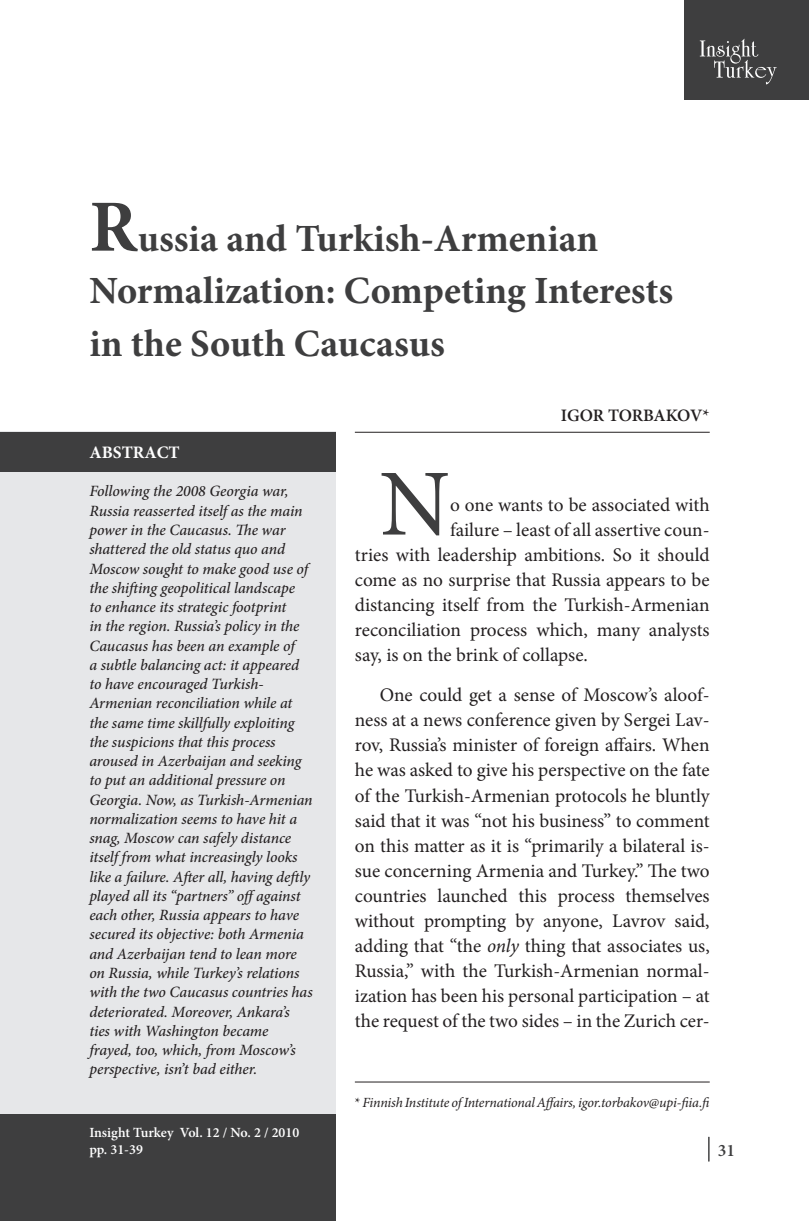
<style>
.page{position:relative;width:809px;height:1221px;background:#fff}
.page>*{position:absolute;margin:0;border:0;box-sizing:border-box;transform-origin:0 0}
.t1{font:94.67px "Minion Pro";color:#3e3e3f}
.t2{font:700 38.5px/52.5px "Minion Pro";color:#3e3e3f}
.t3{font:19.25px/25px "Minion Pro";color:#231f20;text-align:justify}
.t4{font:600 17.5px "Minion Pro";letter-spacing:-.01em;color:#231f20}
.t5{font:700 17.5px "Minion Pro";color:#fff}
.t6{font:600 17.5px "Minion Pro";color:#3e3e3f}
.t7{font:italic 500 15.75px/19.2px "Minion Pro";letter-spacing:-.005em;color:#231f20}
.t8{font:italic 14px "Minion Pro";letter-spacing:-.015em;color:#231f20}
.t9{font:600 14px/16.6px "Minion Pro";color:#fff}
.s1{font-size:73.5px}
.s2{font-style:italic}
.s3{font-style:normal}
</style>
<div class="page">
<svg style="left:708px;top:1136px;width:1px;height:25px"></svg>
<hr style="left:355px;top:1081px;width:354px;height:1px;background:#231f20">
<div style="left:685px;top:0;width:124px;height:99px;background:#3e3e3f"></div>
<svg style="left:699px;top:39px;width:77px;height:45px"></svg>
<hr style="left:355px;top:432px;width:354px;height:1px;background:#231f20">
<div style="left:0;top:432px;width:335px;height:788px;background:#e6e7e9"></div>
<div style="left:0;top:432px;width:335px;height:39px;background:#3e3e3f"></div>
<div style="left:0;top:1114px;width:335px;height:106px;background:#3e3e3f"></div>
<h2 class="t2" style="left:89px;top:211px;width:585px"><span class="s1">R</span>ussia and Turkish-Armenian<br>Normalization: Competing Interests in the South Caucasus</h2>
<p class="t5" style="left:89px;top:440px;width:92px">ABSTRACT</p>
<p class="t7" style="left:89px;top:481px;width:225px">Following the 2008 Georgia war, Russia reasserted itself as the main power in the Caucasus. The war shattered the old status quo and Moscow sought to make good use of the shifting geopolitical landscape<br>to enhance its strategic footprint<br>in the region. Russia’s policy in the Caucasus has been an example of<br>a subtle balancing act: it appeared to have encouraged Turkish-Armenian reconciliation while at the same time skillfully exploiting the suspicions that this process aroused in Azerbaijan and seeking to put an additional pressure on Georgia. Now, as Turkish-Armenian normalization seems to have hit a snag, Moscow can safely distance itself from what increasingly looks like a failure. After all, having deftly played all its “partners” offagainst each other, Russia appears to have secured its objective: both Armenia and Azerbaijan tend to lean more on Russia, while Turkey’s relations with the two Caucasus countries has deteriorated. Moreover, Ankara’s ties with Washington became frayed, too, which, from Moscow’s perspective, isn’t bad either.</p>
<p class="t9" style="left:89px;top:1124px;width:211px">Insight Turkey Vol. 12 / No. 2 / 2010 pp. 31-39</p>
<p class="t4" style="left:561px;top:403px;width:150px">IGOR TORBAKOV*</p>
<h1 class="t1" style="left:379px;top:441px;width:72px">N</h1>
<p class="t3" style="left:450px;top:492px;width:261px">o one wants to be associated with</p>
<p class="t3" style="left:450px;top:517px;width:261px">failure – least of all assertive coun-</p>
<p class="t3" style="left:355px;top:542px;width:356px">tries with leadership ambitions. So it should</p>
<p class="t3" style="left:355px;top:567px;width:356px">come as no surprise that Russia appears to be</p>
<p class="t3" style="left:355px;top:592px;width:356px">distancing itself from the Turkish-Armenian</p>
<p class="t3" style="left:355px;top:617px;width:356px">reconciliation process which, many analysts</p>
<p class="t3" style="left:355px;top:642px;width:234px">say, is on the brink of collapse.</p>
<p class="t3" style="left:355px;top:682px;width:356px;text-indent:25px">One could get a sense of Moscow’s aloof&shy;ness at a news conference given by Sergei Lav&shy;rov, Russia’s minister of foreign affairs. When he was asked to give his perspective on the fate of the Turkish-Armenian protocols he bluntly said that it was “not his business” to comment on this matter as it is “primarily a bilateral is&shy;sue concerning Armenia and Turkey.” The two countries launched this process themselves without prompting by anyone, Lavrov said, adding that “the <span class="s2">only</span> thing that associates us, Russia,” with the Turkish-Armenian normal&shy;ization has been his personal participation – at the request of the two sides – in the Zurich cer-</p>
<p class="t8" style="left:355px;top:1092px;width:358px"><span class="s3">*</span> Finnish Institute ofInternational Affairs, igor.torbakov@upi-fiia.fi</p>
<p class="t6" style="left:717px;top:1137px;width:19px">31</p>
</div>
